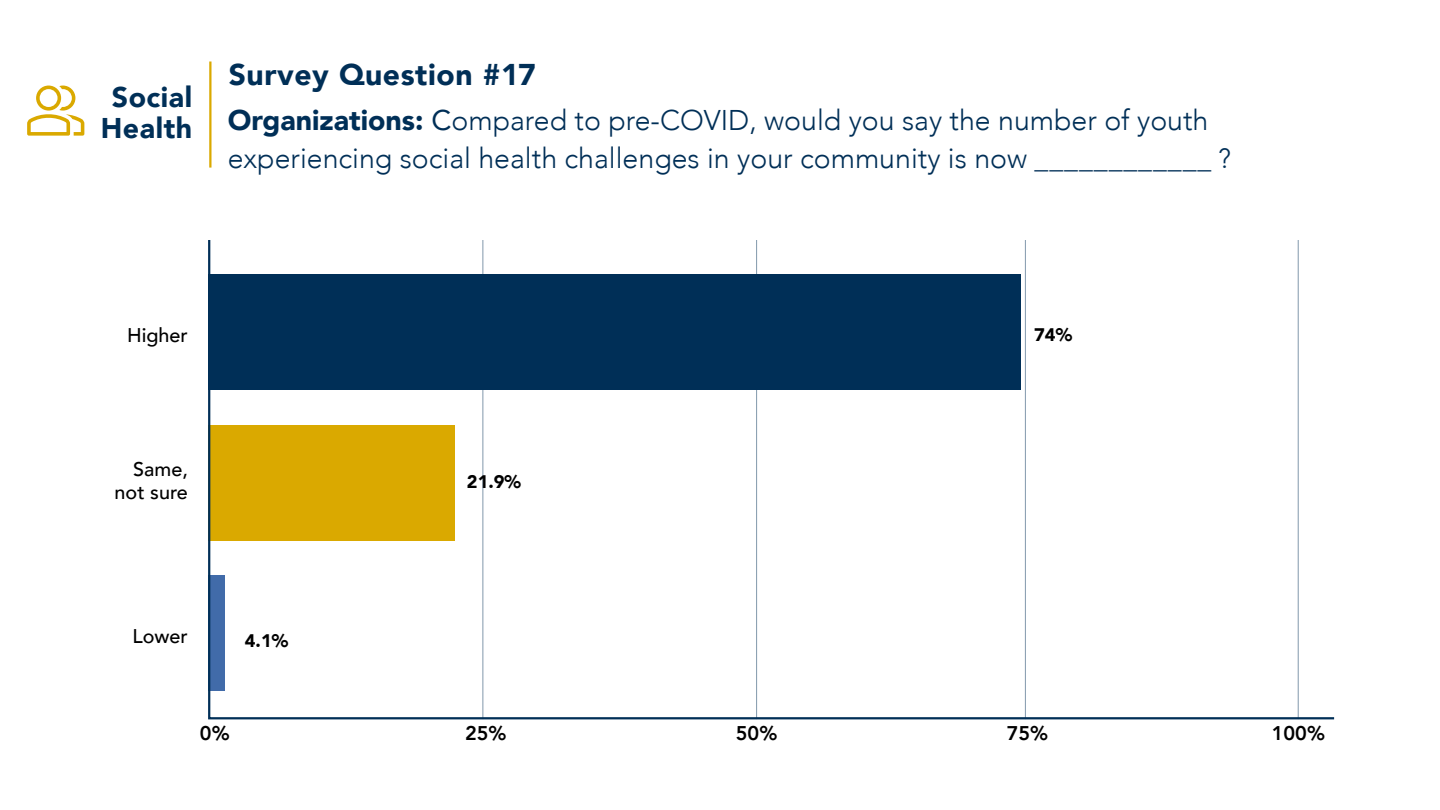
<style>
.page{position:relative;width:1440px;height:810px;background:#fff}
.page>*{position:absolute;margin:0;border:0;box-sizing:border-box;transform-origin:0 0}
.t1{font:900 30px "Avenir";letter-spacing:.02em;color:#002f57}
.t2{font:300 28.5px/37.5px "Avenir";color:#002f57}
.t3{font:900 28.5px/31.5px "Avenir";letter-spacing:.02em;color:#002f57;text-align:center}
.t4{font:500 19.8px/23.8px "Avenir";color:#000;text-align:right}
.t5{font:800 19.8px "Avenir";color:#000}
.t6{font:900 18.15px "Avenir";color:#000}
.s1{font-weight:900}
.s2{font-weight:400}
.s3{font-size:27.75px}
</style>
<div class="page">
<svg style="left:208px;top:240px;width:1127px;height:480px"></svg>
<hr style="left:1298px;top:240px;width:1px;height:479px;background:#002f57">
<svg style="left:27px;top:86px;width:57px;height:50px"></svg>
<hr style="left:209px;top:61px;width:3px;height:107px;background:#daa900">
<p class="t3" style="left:101px;top:84px;width:93px">Social<br>Health</p>
<p class="t1" style="left:229px;top:62px;width:309px">Survey Question #17</p>
<p class="t2" style="left:228px;top:104px;width:1005px"><span class="s1">Organizations:</span> <span class="s2">C</span>ompared to pre-COVID, would you say the number of youth experiencing social health challenges in your community is now <span class="s3">____________ ?</span></p>
<p class="t4" style="left:127px;top:326px;width:62px">Higher</p>
<p class="t6" style="left:1034px;top:327px;width:39px">74%</p>
<p class="t4" style="left:115px;top:459px;width:75px">Same, not sure</p>
<p class="t4" style="left:133px;top:626px;width:57px">Lower</p>
<p class="t6" style="left:245px;top:633px;width:45px">4.1%</p>
<p class="t6" style="left:467px;top:474px;width:56px">21.9%</p>
<p class="t5" style="left:200px;top:725px;width:31px">0%</p>
<p class="t5" style="left:465px;top:725px;width:43px">25%</p>
<p class="t5" style="left:736px;top:725px;width:43px">50%</p>
<p class="t5" style="left:1007px;top:725px;width:43px">75%</p>
<p class="t5" style="left:1272px;top:725px;width:55px">100%</p>
</div>
